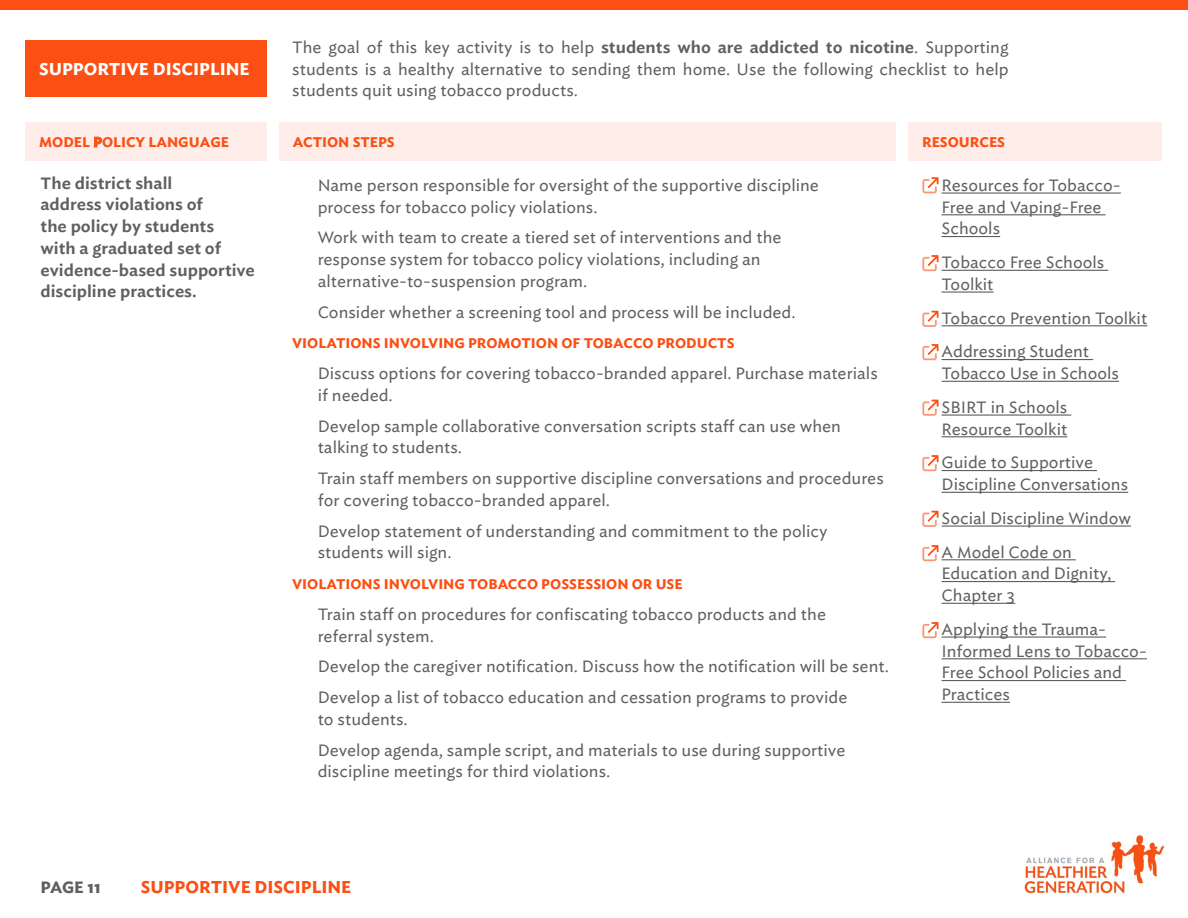
<style>
.page{position:relative;width:1188px;height:918px;background:#fff}
.page>*{position:absolute;margin:0;border:0;box-sizing:border-box;transform-origin:0 0}
.t1{font:700 16.5px "Ideal Sans S Sm";color:#fb4f14}
.t2{font:700 16.5px "Ideal Sans S Sm";color:#fff}
.t3{font:15.75px/21.8px "Ideal Sans S Sm";color:#615f5d}
.t4{font:600 15.75px/21.8px "Ideal Sans S Sm";color:#615f5d}
.t5{font:700 15.75px "Ideal Sans S Sm";letter-spacing:-.015em;color:#615f5d}
.t6{font:700 13.5px "Ideal Sans S Sm";color:#fb4f14}
.s1{font-weight:600}
</style>
<div class="page">
<div style="left:0;top:0;width:1188px;height:10px;background:#fb4f14"></div>
<img style="left:1024px;top:835px;width:141px;height:59px">
<hr style="left:942px;top:192px;width:179px;height:2px;background:#615f5d">
<hr style="left:942px;top:214px;width:164px;height:1px;background:#615f5d">
<hr style="left:942px;top:236px;width:58px;height:1px;background:#615f5d">
<hr style="left:942px;top:270px;width:166px;height:1px;background:#615f5d">
<hr style="left:942px;top:291px;width:52px;height:2px;background:#615f5d">
<hr style="left:942px;top:325px;width:205px;height:1px;background:#615f5d">
<hr style="left:942px;top:359px;width:151px;height:1px;background:#615f5d">
<hr style="left:942px;top:381px;width:177px;height:1px;background:#615f5d">
<hr style="left:942px;top:414px;width:129px;height:2px;background:#615f5d">
<hr style="left:942px;top:436px;width:125px;height:1px;background:#615f5d">
<hr style="left:942px;top:470px;width:155px;height:1px;background:#615f5d">
<hr style="left:942px;top:492px;width:186px;height:1px;background:#615f5d">
<hr style="left:942px;top:525px;width:189px;height:2px;background:#615f5d">
<hr style="left:942px;top:559px;width:134px;height:1px;background:#615f5d">
<hr style="left:942px;top:581px;width:173px;height:1px;background:#615f5d">
<hr style="left:942px;top:603px;width:73px;height:1px;background:#615f5d">
<hr style="left:942px;top:636px;width:164px;height:2px;background:#615f5d">
<hr style="left:942px;top:658px;width:205px;height:1px;background:#615f5d">
<hr style="left:942px;top:680px;width:184px;height:1px;background:#615f5d">
<hr style="left:942px;top:702px;width:68px;height:1px;background:#615f5d">
<div style="left:26px;top:122px;width:241px;height:39px;background:#feede8"></div>
<div style="left:279px;top:122px;width:617px;height:39px;background:#feede8"></div>
<div style="left:909px;top:122px;width:253px;height:39px;background:#feede8"></div>
<svg style="left:922px;top:177px;width:16px;height:16px"></svg>
<svg style="left:922px;top:255px;width:16px;height:16px"></svg>
<svg style="left:922px;top:311px;width:16px;height:16px"></svg>
<svg style="left:922px;top:344px;width:16px;height:16px"></svg>
<svg style="left:922px;top:400px;width:16px;height:16px"></svg>
<svg style="left:922px;top:455px;width:16px;height:16px"></svg>
<svg style="left:922px;top:511px;width:16px;height:16px"></svg>
<svg style="left:922px;top:545px;width:16px;height:16px"></svg>
<svg style="left:922px;top:622px;width:16px;height:16px"></svg>
<div style="left:26px;top:40px;width:241px;height:57px;background:#fb4f14"></div>
<p class="t2" style="left:39px;top:55px;width:212px">SUPPORTIVE DISCIPLINE</p>
<p class="t3" style="left:292px;top:35px;width:718px;text-align:justify">The goal of this key activity is to help <span class="s1">students who are addicted to nicotine</span>. Supporting students is a healthy alternative to sending them home. Use the following checklist to help students quit using tobacco products.</p>
<p class="t6" style="left:39px;top:134px;width:191px">MODEL POLICY LANGUAGE</p>
<p class="t6" style="left:293px;top:130px;width:103px">ACTION STEPS</p>
<p class="t6" style="left:922px;top:130px;width:85px">RESOURCES</p>
<p class="t4" style="left:40px;top:171px;width:216px">The district shall<br>address violations of<br>the policy by students<br>with a graduated set of evidence-based supportive discipline practices.</p>
<p class="t3" style="left:318px;top:173px;width:503px">Name person responsible for oversight of the supportive discipline process for tobacco policy violations.</p>
<p class="t3" style="left:942px;top:173px;width:181px">Resources for Tobacco-<br>Free and Vaping-Free<br>Schools</p>
<p class="t3" style="left:942px;top:250px;width:164px">Tobacco Free Schools<br>Toolkit</p>
<p class="t3" style="left:942px;top:300px;width:207px;line-height:33.8px">Tobacco Prevention Toolkit<br>Addressing Student</p>
<p class="t3" style="left:942px;top:355px;width:179px;line-height:33.8px">Tobacco Use in Schools<br>SBIRT in Schools</p>
<p class="t3" style="left:942px;top:411px;width:153px;line-height:33.8px">Resource Toolkit<br>Guide to Supportive</p>
<p class="t3" style="left:942px;top:466px;width:191px;line-height:33.8px">Discipline Conversations<br>Social Discipline Window<br>A Model Code on</p>
<p class="t3" style="left:942px;top:561px;width:171px">Education and Dignity,<br>Chapter 3</p>
<p class="t3" style="left:942px;top:617px;width:207px">Applying the Trauma-<br>Informed Lens to Tobacco-<br>Free School Policies and<br>Practices</p>
<p class="t3" style="left:318px;top:225px;width:465px">Work with team to create a tiered set of interventions and the response system for tobacco policy violations, including an alternative-to-suspension program.</p>
<p class="t3" style="left:318px;top:299px;width:479px">Consider whether a screening tool and process will be included.</p>
<p class="t6" style="left:292px;top:332px;width:444px">VIOLATIONS INVOLVING PROMOTION OF TOBACCO PRODUCTS</p>
<p class="t3" style="left:318px;top:361px;width:562px">Discuss options for covering tobacco-branded apparel. Purchase materials if needed.</p>
<p class="t3" style="left:318px;top:413px;width:525px">Develop sample collaborative conversation scripts staff can use when talking to students.</p>
<p class="t3" style="left:318px;top:466px;width:568px">Train staff members on supportive discipline conversations and procedures for covering tobacco-branded apparel.</p>
<p class="t3" style="left:318px;top:518px;width:511px">Develop statement of understanding and commitment to the policy students will sign.</p>
<p class="t6" style="left:292px;top:573px;width:392px">VIOLATIONS INVOLVING TOBACCO POSSESSION OR USE</p>
<p class="t3" style="left:318px;top:602px;width:510px">Train staff on procedures for confiscating tobacco products and the referral system.</p>
<p class="t3" style="left:318px;top:650px;width:573px;line-height:30.8px">Develop the caregiver notification. Discuss how the notification will be sent.<br>Develop a list of tobacco education and cessation programs to provide</p>
<p class="t3" style="left:318px;top:702px;width:529px;line-height:30.8px">to students.<br>Develop agenda, sample script, and materials to use during supportive</p>
<p class="t3" style="left:318px;top:759px;width:294px">discipline meetings for third violations.</p>
<p class="t5" style="left:40px;top:873px;width:62px">PAGE 11</p>
<p class="t1" style="left:141px;top:873px;width:212px">SUPPORTIVE DISCIPLINE</p>
</div>
